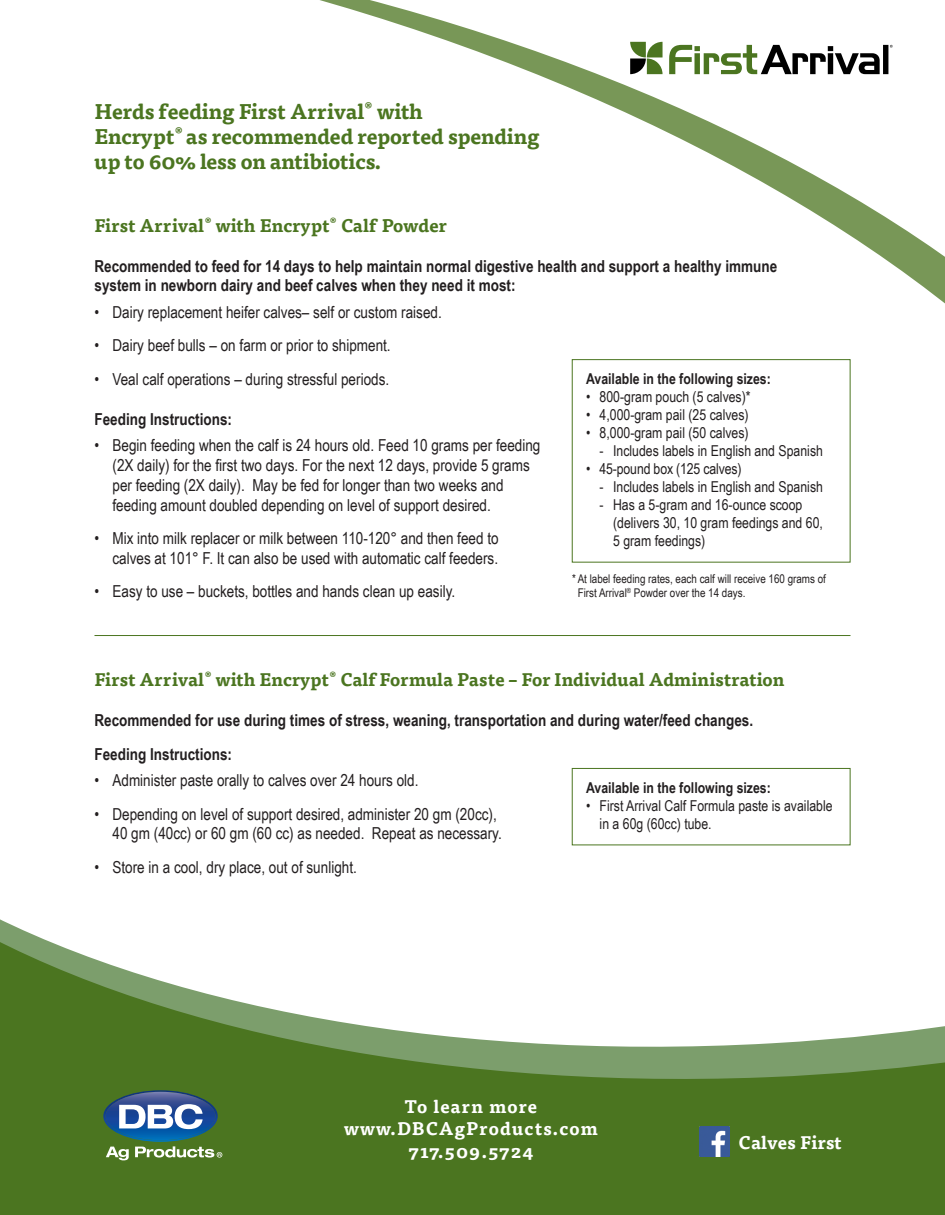
<style>
.page{position:relative;width:945px;height:1215px;background:#fff}
.page>*{position:absolute;margin:0;border:0;box-sizing:border-box;transform-origin:0 0}
.t1{font:700 21px/25.2px "Tisa Pro";letter-spacing:-.01em;color:#4b7520}
.paragraph_header{font:700 18px "Tisa Pro";color:#4b7520}
.t2{font:700 18px/22.5px "Tisa Pro";letter-spacing:.06em;color:#fff;text-align:center}
.t3{font:700 18px "Tisa Pro";letter-spacing:.01em;color:#fff}
.bullets{font:16.5px/19.8px "Arial Narrow";color:#231f20}
.body_copy_before_bul{font:700 16.5px/19.8px "Arial Narrow";color:#231f20}
.bullets-2{font:15px/18px "Arial Narrow";color:#231f20}
.sizes___tier_2{font:15px/18px "Arial Narrow";color:#231f20}
.t4{font:700 15px "Arial Narrow";color:#231f20}
.sizes___tier_1{font:15px "Arial Narrow";letter-spacing:-.01em;color:#231f20}
.t5{font:12px/14.4px "Arial Narrow";color:#231f20}
</style>
<div class="page">
<svg style="left:320px;top:0;width:625px;height:379px"></svg>
<svg style="left:630px;top:42px;width:33px;height:32px"></svg>
<svg style="left:669px;top:45px;width:224px;height:29px"></svg>
<hr style="left:94px;top:635px;width:756px;height:1px;background:#4b7520">
<svg style="left:0;top:919px;width:945px;height:296px;fill:#4b7520"></svg>
<div style="left:572px;top:359px;width:278px;height:204px;border:1px solid #4b7520"></div>
<div style="left:572px;top:768px;width:278px;height:77px;border:1px solid #4b7520"></div>
<svg style="left:103px;top:1090px;width:119px;height:70px"></svg>
<img style="left:700px;top:1127px;width:29px;height:29px">
<p class="t1" style="left:94px;top:98px;width:447px">Herds feeding First Arrival<sup>®</sup> with<br>Encrypt<sup>®</sup> as recommended reported spending up to 60% less on antibiotics.</p>
<p class="paragraph_header" style="left:94px;top:211px;width:354px">First Arrival<sup>®</sup> with Encrypt<sup>®</sup> Calf Powder</p>
<p class="body_copy_before_bul" style="left:94px;top:255px;width:684px">Recommended to feed for 14 days to help maintain normal digestive health and support a healthy immune system in newborn dairy and beef calves when they need it most:</p>
<p class="bullets" style="left:94px;top:302px;width:349px">• Dairy replacement heifer calves– self or custom raised.</p>
<p class="bullets" style="left:94px;top:335px;width:298px">• Dairy beef bulls – on farm or prior to shipment.</p>
<p class="bullets" style="left:94px;top:368px;width:296px">• Veal calf operations – during stressful periods.</p>
<p class="body_copy_before_bul" style="left:94px;top:408px;width:139px">Feeding Instructions:</p>
<p class="bullets" style="left:112px;top:435px;width:429px;text-indent:-18px">• Begin feeding when the calf is 24 hours old. Feed 10 grams per feeding (2X daily) for the first two days. For the next 12 days, provide 5 grams per feeding (2X daily). May be fed for longer than two weeks and feeding amount doubled depending on level of support desired.</p>
<p class="bullets" style="left:94px;top:527px;width:406px;text-align:right">• Mix into milk replacer or milk between 110-120° and then feed to calves at 101° F. It can also be used with automatic calf feeders.</p>
<p class="bullets" style="left:94px;top:581px;width:362px">• Easy to use – buckets, bottles and hands clean up easily.</p>
<p class="t4" style="left:586px;top:368px;width:186px">Available in the following sizes:</p>
<p class="bullets-2" style="left:586px;top:388px;width:166px">• 800-gram pouch (5 calves)*</p>
<p class="bullets-2" style="left:586px;top:406px;width:164px">• 4,000-gram pail (25 calves)</p>
<p class="bullets-2" style="left:586px;top:424px;width:164px">• 8,000-gram pail (50 calves)</p>
<p class="bullets-2" style="left:600px;top:442px;width:225px">- Includes labels in English and Spanish</p>
<p class="sizes___tier_1" style="left:586px;top:458px;width:157px">• 45-pound box (125 calves)</p>
<p class="sizes___tier_2" style="left:600px;top:478px;width:225px">- Includes labels in English and Spanish</p>
<p class="sizes___tier_2" style="left:613px;top:496px;width:211px;text-indent:-14px">- Has a 5-gram and 16-ounce scoop (delivers 30, 10 gram feedings and 60,<br>5 gram feedings)</p>
<p class="t5" style="left:578px;top:571px;width:250px;text-indent:-5px">*At label feeding rates, each calf will receive 160 grams of<br>First Arrival<sup>®</sup> Powder over the 14 days.</p>
<p class="paragraph_header" style="left:94px;top:665px;width:692px">First Arrival<sup>®</sup> with Encrypt<sup>®</sup> Calf Formula Paste – For Individual Administration</p>
<p class="body_copy_before_bul" style="left:94px;top:710px;width:660px">Recommended for use during times of stress, weaning, transportation and during water/feed changes.</p>
<p class="body_copy_before_bul" style="left:94px;top:743px;width:139px">Feeding Instructions:</p>
<p class="bullets" style="left:94px;top:770px;width:326px">• Administer paste orally to calves over 24 hours old.</p>
<p class="bullets" style="left:112px;top:803px;width:391px;text-indent:-18px">• Depending on level of support desired, administer 20 gm (20cc),<br>40 gm (40cc) or 60 gm (60 cc) as needed. Repeat as necessary.</p>
<p class="bullets" style="left:94px;top:856px;width:264px">• Store in a cool, dry place, out of sunlight.</p>
<p class="t4" style="left:586px;top:777px;width:186px">Available in the following sizes:</p>
<p class="bullets-2" style="left:600px;top:796px;width:235px;text-indent:-14px">• First Arrival Calf Formula paste is available in a 60g (60cc) tube.</p>
<p class="t2" style="left:344px;top:1094px;width:255px">To learn more www.DBCAgProducts.com</p>
<p class="t2" style="left:408px;top:1139px;width:127px">717.509.5724</p>
<p class="t3" style="left:739px;top:1128px;width:105px">Calves First</p>
</div>
